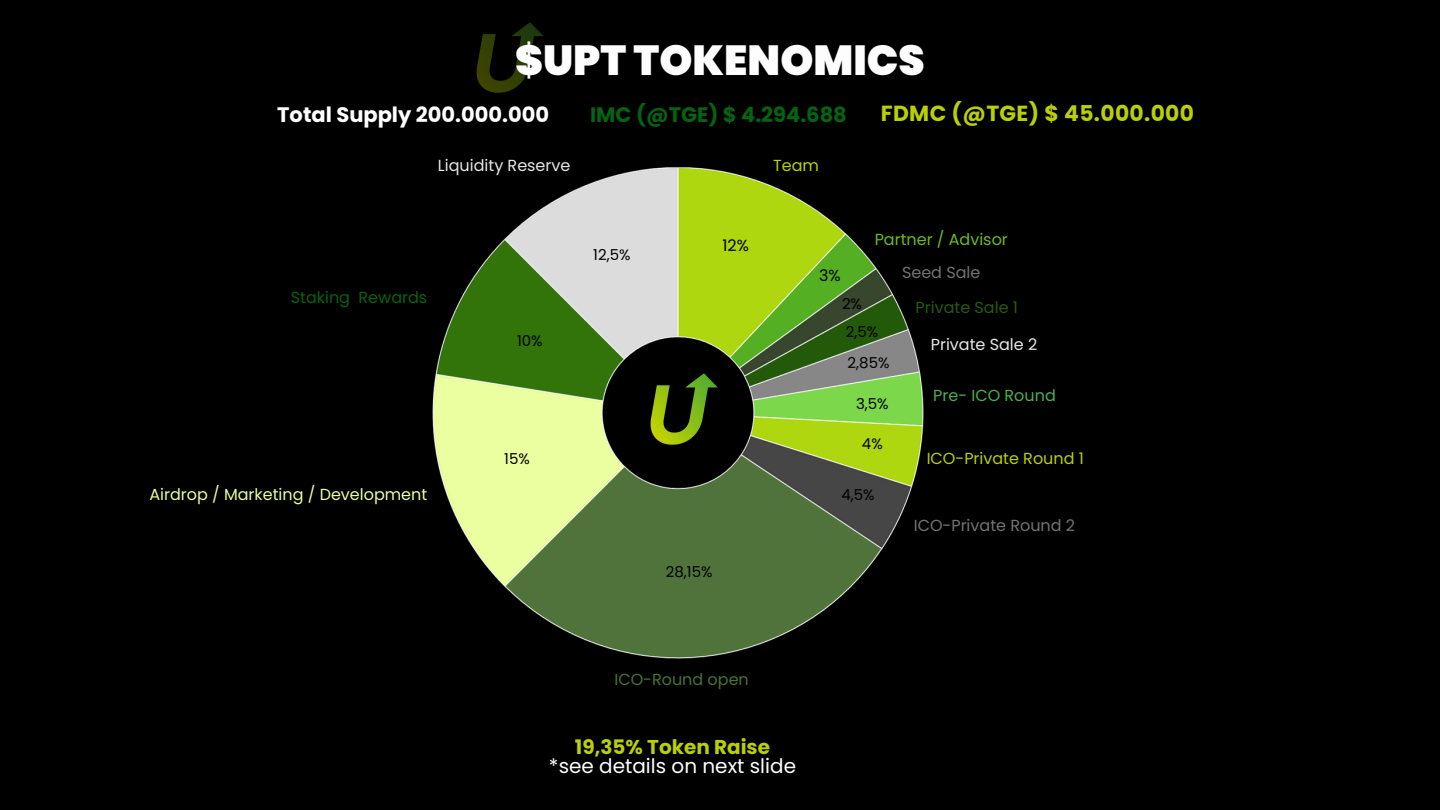
<style>
.page{position:relative;width:1440px;height:810px;background:#000}
.page>*{position:absolute;margin:0;border:0;box-sizing:border-box;transform-origin:0 0}
.t1{font:900 42px "Poppins";color:#fefdfe}
.t2{font:700 21.8px "Poppins";letter-spacing:.015em;color:#bacf05}
.t3{font:700 21px "Poppins";color:#fff}
.t4{font:700 21px "Poppins";color:#056311}
.t5{font:20px/19.5px "Poppins";color:#fefdfe;text-align:center}
.t6{font:16px "Poppins";color:#e8fda0}
.t7{font:16px "Poppins";color:#e7e7e7}
.t8{font:16px "Poppins";color:#737373}
.t9{font:16px "Poppins";color:#bacf05}
.t10{font:16px "Poppins";color:#6cbb20}
.t11{font:16px "Poppins";color:#056311}
.t12{font:16px "Poppins";color:#497331}
.t13{font:16px "Poppins";color:#275b0d}
.t14{font:16px "Poppins";color:#4caf50}
.t15{font:16px "Poppins";color:#000}
.t16{font:15px "Poppins";color:#000}
.s1{font-weight:700;color:#bacf05}
</style>
<div class="page">
<img style="left:476px;top:22px;width:67px;height:71px">
<img style="left:432px;top:167px;width:492px;height:492px">
<img style="left:638px;top:368px;width:83px;height:82px">
<h1 class="t1" style="left:515px;top:31px;width:411px">$UPT TOKENOMICS</h1>
<p class="t3" style="left:277px;top:100px;width:273px">Total Supply 200.000.000</p>
<h3 class="t4" style="left:590px;top:100px;width:258px">IMC (@TGE) $ 4.294.688</h3>
<h2 class="t2" style="left:881px;top:98px;width:315px">FDMC (@TGE) $ 45.000.000</h2>
<h4 class="t7" style="left:438px;top:154px;width:134px">Liquidity Reserve</h4>
<p class="t11" style="left:291px;top:286px;width:138px">Staking Rewards</p>
<p class="t16" style="left:517px;top:330px;width:27px">10%</p>
<p class="t16" style="left:593px;top:245px;width:39px">12,5%</p>
<p class="t6" style="left:149px;top:483px;width:279px">Airdrop / Marketing / Development</p>
<p class="t16" style="left:504px;top:449px;width:27px">15%</p>
<p class="t15" style="left:722px;top:234px;width:28px">12%</p>
<p class="t16" style="left:666px;top:561px;width:48px">28,15%</p>
<p class="t9" style="left:773px;top:154px;width:47px">Team</p>
<p class="t10" style="left:875px;top:229px;width:135px">Partner / Advisor</p>
<p class="t8" style="left:902px;top:261px;width:80px">Seed Sale</p>
<p class="t13" style="left:916px;top:296px;width:104px">Private Sale 1</p>
<p class="t7" style="left:931px;top:333px;width:108px">Private Sale 2</p>
<p class="t14" style="left:933px;top:384px;width:124px">Pre- ICO Round</p>
<p class="t15" style="left:819px;top:265px;width:23px">3%</p>
<p class="t16" style="left:842px;top:294px;width:22px">2%</p>
<p class="t16" style="left:846px;top:321px;width:34px">2,5%</p>
<p class="t16" style="left:848px;top:353px;width:43px">2,85%</p>
<p class="t16" style="left:856px;top:393px;width:34px">3,5%</p>
<p class="t16" style="left:862px;top:434px;width:22px">4%</p>
<p class="t16" style="left:841px;top:484px;width:35px">4,5%</p>
<p class="t9" style="left:927px;top:447px;width:159px">ICO-Private Round 1</p>
<p class="t8" style="left:914px;top:514px;width:163px">ICO-Private Round 2</p>
<p class="t12" style="left:614px;top:668px;width:136px">ICO-Round open</p>
<p class="t5" style="left:549px;top:737px;width:249px"><span class="s1">19,35% Token Raise<br></span>*see details on next slide</p>
</div>
